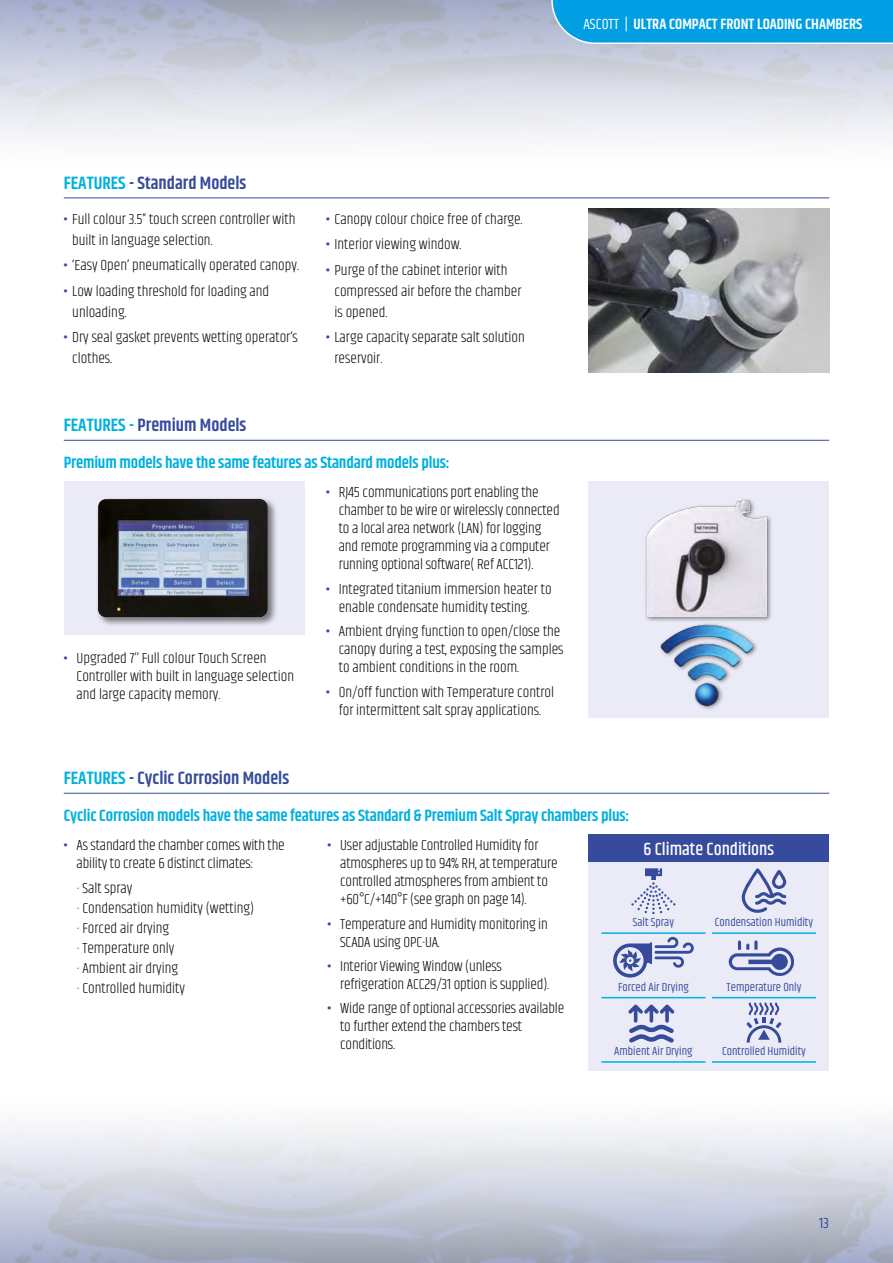
<style>
.page{position:relative;width:893px;height:1263px;background:#fff}
.page>*{position:absolute;margin:0;border:0;box-sizing:border-box;transform-origin:0 0}
.t1{font:600 18px "Khand";color:#364b9b}
.t2{font:500 18px "Khand";color:#fff}
.t3{font:600 16.5px "Khand";letter-spacing:-.01em;color:#00b0e1}
.t4{font:300 15px/18px "Khand";color:#000}
.t5{font:600 15px "Khand";color:#fff}
.t6{font:15px "Khand";color:#364b9b}
.t7{font:12px "Khand";color:#364b9b}
.s1{font-weight:400}
.s2{font-weight:500}
.s3{color:#00b0e1}
.s4{font-weight:700;color:#364b9b}
.s5{color:#364b9b}
</style>
<div class="page">
<img style="left:588px;top:208px;width:241px;height:164px">
<hr style="left:64px;top:197px;width:765px;height:1px;background:#364b9b">
<hr style="left:64px;top:440px;width:765px;height:1px;background:#364b9b">
<hr style="left:64px;top:793px;width:765px;height:1px;background:#364b9b">
<div style="left:64px;top:482px;width:241px;height:153px;background:#ebebf7"></div>
<div style="left:588px;top:482px;width:241px;height:236px;background:#ebebf7"></div>
<svg style="left:551px;top:0;width:342px;height:45px;background:#12a4e3"></svg>
<div style="left:95px;top:497px;width:183px;height:130px;background:#000;opacity:.5"></div>
<img style="left:98px;top:499px;width:170px;height:118px">
<img style="left:645px;top:499px;width:126px;height:209px">
<div style="left:588px;top:834px;width:241px;height:236px;background:#ebebf7"></div>
<div style="left:588px;top:834px;width:241px;height:28px;background:#364b9b"></div>
<svg style="left:631px;top:868px;width:45px;height:46px"></svg>
<hr style="left:601px;top:932px;width:104px;height:2px;background:#00b0e1">
<hr style="left:601px;top:997px;width:104px;height:1px;background:#00b0e1">
<hr style="left:601px;top:1061px;width:104px;height:2px;background:#00b0e1">
<hr style="left:712px;top:1061px;width:104px;height:2px;background:#00b0e1">
<hr style="left:712px;top:997px;width:104px;height:1px;background:#00b0e1">
<hr style="left:712px;top:932px;width:104px;height:2px;background:#00b0e1">
<svg style="left:742px;top:868px;width:44px;height:45px"></svg>
<svg style="left:729px;top:940px;width:65px;height:36px"></svg>
<svg style="left:628px;top:1004px;width:46px;height:39px"></svg>
<svg style="left:746px;top:1002px;width:36px;height:40px"></svg>
<svg style="left:613px;top:937px;width:81px;height:40px"></svg>
<p class="t5" style="left:583px;top:14px;width:280px"><span class="s1">ASCOTT</span> <span class="s2">|</span> ULTRA COMPACT FRONT LOADING CHAMBERS</p>
<p class="t1" style="left:64px;top:171px;width:184px"><span class="s3">FEATURES</span> - Standard Models</p>
<p class="t4" style="left:72px;top:209px;width:225px;line-height:21px;text-indent:-9px"><span class="s4">•</span> Full colour 3.5” touch screen controller with built in language selection.</p>
<p class="t4" style="left:64px;top:257px;width:237px"><span class="s4">•</span> ‘Easy Open’ pneumatically operated canopy.</p>
<p class="t4" style="left:72px;top:281px;width:198px;line-height:21px;text-indent:-9px"><span class="s4">•</span> Low loading threshold for loading and unloading.</p>
<p class="t4" style="left:72px;top:327px;width:227px;line-height:21px;text-indent:-9px"><span class="s4">•</span> Dry seal gasket prevents wetting operator’s clothes.</p>
<p class="t1" style="left:64px;top:413px;width:184px"><span class="s3">FEATURES -</span> Premium Models</p>
<p class="t4" style="left:326px;top:211px;width:198px"><span class="s4">•</span> Canopy colour choice free of charge.</p>
<p class="t4" style="left:326px;top:236px;width:137px"><span class="s4">•</span> Interior viewing window.</p>
<p class="t4" style="left:334px;top:260px;width:188px;line-height:21px;text-indent:-9px"><span class="s4">•</span> Purge of the cabinet interior with compressed air before the chamber is opened.</p>
<p class="t4" style="left:334px;top:327px;width:192px;line-height:21px;text-indent:-9px"><span class="s4">•</span> Large capacity separate salt solution reservoir.</p>
<p class="t3" style="left:64px;top:452px;width:387px">Premium models have the same features as Standard models plus:</p>
<p class="t4" style="left:77px;top:650px;width:219px;text-indent:-13px"><span class="s4">•</span> Upgraded 7’’ Full colour Touch Screen<br>Controller with built in language selection and large capacity memory.</p>
<p class="t1" style="left:64px;top:766px;width:227px"><span class="s3">FEATURES</span> - Cyclic Corrosion Models</p>
<p class="t4" style="left:339px;top:484px;width:222px;text-indent:-13px"><span class="s4">•</span> RJ45 communications port enabling the chamber to be wire or wirelessly connected to a local area network (LAN) for logging and remote programming via a computer running optional software( Ref ACC121).</p>
<p class="t4" style="left:339px;top:581px;width:214px;text-indent:-13px"><span class="s4">•</span> Integrated titanium immersion heater to enable condensate humidity testing.</p>
<p class="t4" style="left:339px;top:623px;width:226px;text-indent:-13px"><span class="s4">•</span> Ambient drying function to open/close the canopy during a test, exposing the samples to ambient conditions in the room.</p>
<p class="t4" style="left:326px;top:683px;width:229px;text-align:center"><span class="s4">•</span> On/off function with Temperature control for intermittent salt spray applications.</p>
<p class="t3" style="left:64px;top:804px;width:567px">Cyclic Corrosion models have the same features as Standard &amp; Premium Salt Spray chambers plus:</p>
<p class="t4" style="left:77px;top:837px;width:210px;text-indent:-13px"><span class="s4">•</span> As standard the chamber comes with the ability to create 6 distinct climates:</p>
<p class="t4" style="left:77px;top:879px;width:57px"><span class="s5">-</span> Salt spray</p>
<p class="t4" style="left:77px;top:900px;width:179px"><span class="s5">-</span> Condensation humidity (wetting)</p>
<p class="t4" style="left:77px;top:920px;width:94px"><span class="s5">-</span> Forced air drying</p>
<p class="t4" style="left:77px;top:940px;width:99px"><span class="s5">-</span> Temperature only</p>
<p class="t4" style="left:77px;top:960px;width:103px"><span class="s5">-</span> Ambient air drying</p>
<p class="t4" style="left:77px;top:980px;width:110px"><span class="s5">-</span> Controlled humidity</p>
<p class="t4" style="left:340px;top:837px;width:219px;text-indent:-13px"><span class="s4">•</span> User adjustable Controlled Humidity for atmospheres up to 94% RH, at temperature controlled atmospheres from ambient to +60°C/+140°F (see graph on page 14).</p>
<p class="t4" style="left:340px;top:915px;width:209px;text-indent:-13px"><span class="s4">•</span> Temperature and Humidity monitoring in<br>SCADA using OPC-UA.</p>
<p class="t4" style="left:340px;top:958px;width:210px;text-indent:-13px"><span class="s4">•</span> Interior Viewing Window (unless refrigeration ACC29/31 option is supplied).</p>
<p class="t4" style="left:340px;top:1000px;width:226px;text-indent:-13px"><span class="s4">•</span> Wide range of optional accessories available to further extend the chambers test conditions.</p>
<p class="t2" style="left:643px;top:837px;width:132px">6 Climate Conditions</p>
<p class="t7" style="left:633px;top:915px;width:43px">Salt Spray</p>
<p class="t7" style="left:618px;top:980px;width:72px">Forced Air Drying</p>
<p class="t7" style="left:715px;top:915px;width:100px">Condensation Humidity</p>
<p class="t7" style="left:727px;top:980px;width:76px">Temperature Only</p>
<p class="t7" style="left:614px;top:1044px;width:80px">Ambient Air Drying</p>
<p class="t7" style="left:722px;top:1044px;width:85px">Controlled Humidity</p>
<p class="t6" style="left:819px;top:1214px;width:12px">13</p>
</div>
